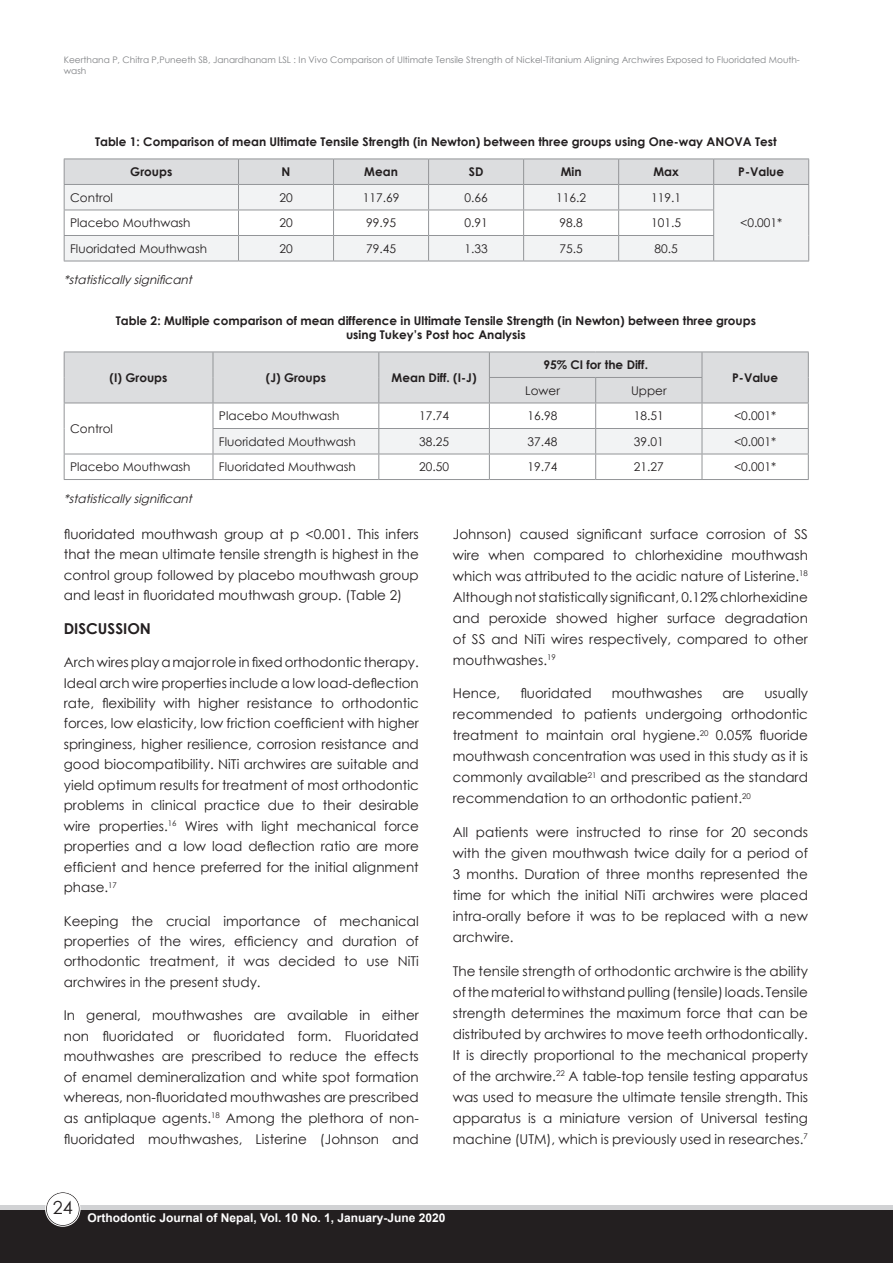
<style>
.page{position:relative;width:893px;height:1263px;background:#fff}
.page>*{position:absolute;margin:0;border:0;box-sizing:border-box;transform-origin:0 0}
.t1{font:18px "Century Gothic";color:#231f20}
.t2{font:700 15px "Century Gothic";color:#231f20}
.t3{font:13.5px/21px "Century Gothic";color:#231f20;text-align:justify}
.t4{font:700 12px/14.4px "Century Gothic";color:#231f20;text-align:center}
.t5{font:12px "Century Gothic";color:#231f20}
.t6{font:700 12px "Arial";color:#fff}
.t7{font:italic 12px "Century Gothic";color:#231f20}
.t8{font:9px/10.8px "Century Gothic";color:#808285}
</style>
<div class="page">
<div style="left:0;top:1205px;width:893px;height:58px;background:linear-gradient(to right,#d1d2d4,#d1d2d4)"></div>
<div style="left:0;top:1211px;width:893px;height:52px;background:#231f20"></div>
<div style="left:46px;top:1192px;width:33px;height:33px;background:#fff;border-radius:50%"></div>
<div style="left:46px;top:1192px;width:34px;height:34px;border:1px solid #231f20;border-radius:50%"></div>
<div style="left:45px;top:1191px;width:35px;height:36px;border:1px solid #fff;border-radius:50%"></div>
<svg style="left:64px;top:159px;width:745px;height:102px"></svg>
<hr style="left:64px;top:261px;width:174px;height:1px;background:#939598">
<hr style="left:238px;top:261px;width:96px;height:1px;background:#939598">
<hr style="left:334px;top:261px;width:95px;height:1px;background:#939598">
<hr style="left:429px;top:261px;width:95px;height:1px;background:#939598">
<hr style="left:524px;top:261px;width:95px;height:1px;background:#939598">
<hr style="left:619px;top:261px;width:95px;height:1px;background:#939598">
<hr style="left:714px;top:261px;width:95px;height:1px;background:#939598">
<svg style="left:64px;top:352px;width:745px;height:127px"></svg>
<hr style="left:64px;top:479px;width:149px;height:1px;background:#939598">
<hr style="left:213px;top:479px;width:166px;height:1px;background:#939598">
<hr style="left:379px;top:479px;width:110px;height:1px;background:#939598">
<hr style="left:489px;top:479px;width:107px;height:1px;background:#939598">
<hr style="left:596px;top:479px;width:106px;height:1px;background:#939598">
<hr style="left:702px;top:479px;width:107px;height:1px;background:#939598">
<p class="t8" style="left:64px;top:54px;width:738px">Keerthana P, Chitra P,Puneeth SB, Janardhanam LSL : In Vivo Comparison of Ultimate Tensile Strength of Nickel-Titanium Aligning Archwires Exposed to Fluoridated Mouth&shy;wash</p>
<p class="t4" style="left:95px;top:134px;width:683px">Table 1: Comparison of mean Ultimate Tensile Strength (in Newton) between three groups using One-way ANOVA Test</p>
<p class="t4" style="left:130px;top:164px;width:43px">Groups</p>
<p class="t4" style="left:282px;top:164px;width:10px">N</p>
<p class="t4" style="left:364px;top:164px;width:35px">Mean</p>
<p class="t4" style="left:469px;top:164px;width:16px">SD</p>
<p class="t4" style="left:561px;top:164px;width:22px">Min</p>
<p class="t4" style="left:653px;top:164px;width:27px">Max</p>
<p class="t4" style="left:738px;top:164px;width:47px">P-Value</p>
<p class="t5" style="left:70px;top:189px;width:44px">Control</p>
<p class="t5" style="left:279px;top:189px;width:15px">20</p>
<p class="t5" style="left:363px;top:189px;width:38px">117.69</p>
<p class="t5" style="left:464px;top:189px;width:25px">0.66</p>
<p class="t5" style="left:556px;top:189px;width:31px">116.2</p>
<p class="t5" style="left:651px;top:189px;width:31px">119.1</p>
<p class="t5" style="left:70px;top:214px;width:122px">Placebo Mouthwash</p>
<p class="t5" style="left:279px;top:214px;width:15px">20</p>
<p class="t5" style="left:366px;top:214px;width:31px">99.95</p>
<p class="t5" style="left:464px;top:214px;width:25px">0.91</p>
<p class="t5" style="left:559px;top:214px;width:25px">98.8</p>
<p class="t5" style="left:651px;top:214px;width:31px">101.5</p>
<p class="t5" style="left:740px;top:214px;width:44px">&lt;0.001*</p>
<p class="t5" style="left:70px;top:240px;width:138px">Fluoridated Mouthwash</p>
<p class="t5" style="left:279px;top:240px;width:15px">20</p>
<p class="t5" style="left:366px;top:240px;width:31px">79.45</p>
<p class="t5" style="left:464px;top:240px;width:25px">1.33</p>
<p class="t5" style="left:559px;top:240px;width:25px">75.5</p>
<p class="t5" style="left:654px;top:240px;width:25px">80.5</p>
<p class="t7" style="left:64px;top:271px;width:133px">*statisticallysignificant</p>
<p class="t4" style="left:116px;top:313px;width:642px">Table 2: Multiple comparison of mean difference in Ultimate Tensile Strength (in Newton) between three groups using Tukey’s Post hoc Analysis</p>
<p class="t4" style="left:110px;top:370px;width:59px">(I) Groups</p>
<p class="t4" style="left:266px;top:370px;width:62px">(J) Groups</p>
<p class="t4" style="left:392px;top:370px;width:86px">Mean Diff. (I-J)</p>
<p class="t4" style="left:543px;top:357px;width:106px">95% CI for the Diff.</p>
<p class="t4" style="left:732px;top:370px;width:47px">P-Value</p>
<p class="t5" style="left:525px;top:382px;width:36px">Lower</p>
<p class="t5" style="left:631px;top:382px;width:37px">Upper</p>
<p class="t5" style="left:70px;top:420px;width:44px">Control</p>
<p class="t5" style="left:219px;top:407px;width:122px">Placebo Mouthwash</p>
<p class="t5" style="left:419px;top:407px;width:31px">17.74</p>
<p class="t5" style="left:528px;top:407px;width:31px">16.98</p>
<p class="t5" style="left:634px;top:407px;width:31px">18.51</p>
<p class="t5" style="left:734px;top:407px;width:44px">&lt;0.001*</p>
<p class="t5" style="left:219px;top:433px;width:138px">Fluoridated Mouthwash</p>
<p class="t5" style="left:419px;top:433px;width:31px">38.25</p>
<p class="t5" style="left:528px;top:433px;width:31px">37.48</p>
<p class="t5" style="left:634px;top:433px;width:31px">39.01</p>
<p class="t5" style="left:734px;top:433px;width:44px">&lt;0.001*</p>
<p class="t5" style="left:70px;top:458px;width:122px">Placebo Mouthwash</p>
<p class="t5" style="left:219px;top:458px;width:138px">Fluoridated Mouthwash</p>
<p class="t5" style="left:419px;top:458px;width:31px">20.50</p>
<p class="t5" style="left:528px;top:458px;width:31px">19.74</p>
<p class="t5" style="left:634px;top:458px;width:31px">21.27</p>
<p class="t5" style="left:734px;top:458px;width:44px">&lt;0.001*</p>
<p class="t7" style="left:64px;top:490px;width:133px">*statisticallysignificant</p>
<p class="t3" style="left:64px;top:523px;width:357px">fluoridated mouthwash group at p &lt;0.001. This infers that the mean ultimate tensile strength is highest in the control group followed by placebo mouthwash group and least in fluoridated mouthwash group. (Table 2)</p>
<p class="t2" style="left:64px;top:617px;width:89px">DISCUSSION</p>
<p class="t3" style="left:64px;top:652px;width:357px;line-height:20.5px">Arch wires play a major role in fixed orthodontic therapy.<br>Ideal arch wire properties include a low load-deflection rate, flexibility with higher resistance to orthodontic forces, low elasticity, low friction coefficient with higher springiness, higher resilience, corrosion resistance and good biocompatibility. NiTi archwires are suitable and yield optimum results for treatment of most orthodontic problems in clinical practice due to their desirable wire properties.<sup>16</sup> Wires with light mechanical force properties and a low load deflection ratio are more efficient and hence preferred for the initial alignment phase.<sup>17</sup></p>
<p class="t3" style="left:64px;top:910px;width:357px;line-height:20.4px">Keeping the crucial importance of mechanical properties of the wires, efficiency and duration of orthodontic treatment, it was decided to use NiTi archwires in the present study.</p>
<p class="t3" style="left:64px;top:1005px;width:357px;line-height:20.5px">In general, mouthwashes are available in either non fluoridated or fluoridated form. Fluoridated mouthwashes are prescribed to reduce the effects of enamel demineralization and white spot formation whereas, non-fluoridated mouthwashes are prescribed as antiplaque agents.<sup>18</sup> Among the plethora of non&shy;fluoridated mouthwashes, Listerine (Johnson and</p>
<p class="t3" style="left:453px;top:523px;width:357px">Johnson) caused significant surface corrosion of SS wire when compared to chlorhexidine mouthwash which was attributed to the acidic nature of Listerine.<sup>18<br></sup>Although not statistically significant, 0.12% chlorhexidine and peroxide showed higher surface degradation of SS and NiTi wires respectively, compared to other mouthwashes.<sup>19</sup></p>
<p class="t3" style="left:453px;top:683px;width:49px">Hence,</p>
<p class="t3" style="left:520px;top:683px;width:73px">fluoridated</p>
<p class="t3" style="left:612px;top:683px;width:92px">mouthwashes</p>
<p class="t3" style="left:722px;top:683px;width:24px">are</p>
<p class="t3" style="left:453px;top:683px;width:357px;text-indent:312px">usually recommended to patients undergoing orthodontic treatment to maintain oral hygiene.<sup>20</sup> 0.05% fluoride mouthwash concentration was used in this study as it is commonly available<sup>21</sup> and prescribed as the standard recommendation to an orthodontic patient.<sup>20</sup></p>
<p class="t3" style="left:453px;top:821px;width:357px">All patients were instructed to rinse for 20 seconds with the given mouthwash twice daily for a period of 3 months. Duration of three months represented the time for which the initial NiTi archwires were placed intra-orally before it was to be replaced with a new archwire.</p>
<p class="t3" style="left:453px;top:960px;width:357px">The tensile strength of orthodontic archwire is the ability of the material to withstand pulling (tensile) loads. Tensile strength determines the maximum force that can be distributed by archwires to move teeth orthodontically.<br>It is directly proportional to the mechanical property of the archwire.<sup>22</sup> A table-top tensile testing apparatus was used to measure the ultimate tensile strength. This apparatus is a miniature version of Universal testing machine (UTM), which is previously used in researches.<sup>7</sup></p>
<h1 class="t1" style="left:53px;top:1195px;width:21px">24</h1>
<p class="t6" style="left:88px;top:1209px;width:359px">Orthodontic Journal of Nepal, Vol. 10 No. 1, January-June 2020</p>
</div>
